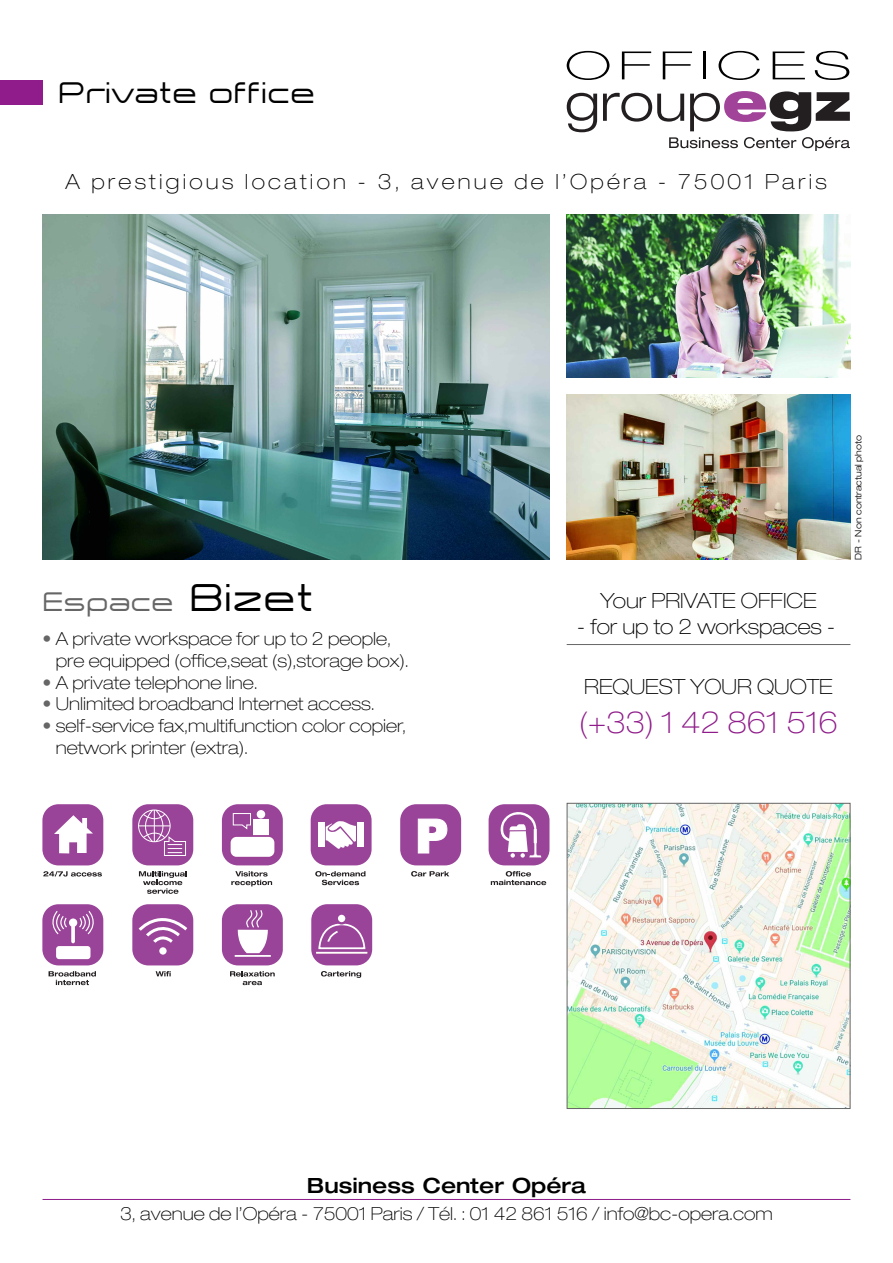
<style>
.page{position:relative;width:893px;height:1263px;background:#fff}
.page>*{position:absolute;margin:0;border:0;box-sizing:border-box;transform-origin:0 0}
.t1{font:100 expanded 39px "Helvetica Neue";letter-spacing:.13em;color:#000;scale:1.45 1}
.t2{font:100 expanded 30px "Helvetica Neue";color:#8f1c8a}
.t3{font:30px "aspace";color:#000}
.t4{font:27px "aspace";color:#666}
.t5{font:100 expanded 21px "Helvetica Neue";color:#000}
.t6{font:100 expanded 21px "Helvetica Neue";letter-spacing:.155em;color:#000}
.t7{font:500 expanded 21px "Helvetica Neue";color:#000}
.t8{font:100 expanded 18px/21.6px "Helvetica Neue";color:#000}
.t9{font:300 expanded 9px "Helvetica Neue";color:#000}
.s1{font-size:39px;color:#000}
.s2{color:#666}
</style>
<div class="page">
<img style="left:43px;top:214px;width:507px;height:345px">
<img style="left:567px;top:214px;width:283px;height:163px">
<img style="left:567px;top:394px;width:283px;height:165px">
<img style="left:569px;top:805px;width:279px;height:302px">
<div style="left:567px;top:803px;width:283px;height:306px;border:1px solid #666"></div>
<hr style="left:43px;top:1199px;width:807px;height:1px;background:#8f1c8a">
<div style="left:42px;top:804px;width:61px;height:61px;background:#9a4499;border-radius:16px"></div>
<svg style="left:54px;top:815px;width:39px;height:38px"></svg>
<svg style="left:43px;top:871px;width:59px;height:5px"></svg>
<div style="left:311px;top:904px;width:61px;height:61px;background:#9a4499;border-radius:16px"></div>
<svg style="left:321px;top:971px;width:40px;height:7px"></svg>
<hr style="left:316px;top:952px;width:51px;height:2px;background:#fff">
<svg style="left:318px;top:923px;width:48px;height:27px"></svg>
<div style="left:337px;top:913px;width:9px;height:10px;background:#fff;border-radius:50%"></div>
<div style="left:336px;top:912px;width:12px;height:12px;border:2px solid #9a4499;border-radius:50%"></div>
<div style="left:42px;top:904px;width:61px;height:61px;background:#9a4499;border-radius:16px"></div>
<svg style="left:49px;top:971px;width:47px;height:14px"></svg>
<div style="left:56px;top:946px;width:34px;height:13px;background:#fff;border-radius:3px"></div>
<svg style="left:71px;top:925px;width:4px;height:18px"></svg>
<div style="left:69px;top:918px;width:8px;height:9px;background:#fff;border-radius:50%"></div>
<svg style="left:52px;top:911px;width:15px;height:24px"></svg>
<svg style="left:79px;top:911px;width:15px;height:24px"></svg>
<div style="left:222px;top:904px;width:61px;height:61px;background:#9a4499;border-radius:16px"></div>
<svg style="left:230px;top:971px;width:45px;height:14px"></svg>
<svg style="left:237px;top:910px;width:31px;height:43px"></svg>
<hr style="left:235px;top:955px;width:36px;height:2px;background:#fff">
<div style="left:132px;top:904px;width:61px;height:61px;background:#9a4499;border-radius:16px"></div>
<svg style="left:156px;top:971px;width:15px;height:5px"></svg>
<div style="left:159px;top:947px;width:8px;height:7px;background:#fff;border-radius:50%"></div>
<svg style="left:137px;top:907px;width:54px;height:36px"></svg>
<div style="left:311px;top:804px;width:61px;height:61px;background:#9a4499;border-radius:16px"></div>
<svg style="left:315px;top:871px;width:50px;height:14px"></svg>
<div style="left:318px;top:823px;width:6px;height:24px;background:#fff"></div>
<div style="left:357px;top:823px;width:6px;height:24px;background:#fff"></div>
<svg style="left:326px;top:821px;width:30px;height:28px"></svg>
<div style="left:132px;top:804px;width:61px;height:61px;background:#9a4499;border-radius:16px"></div>
<svg style="left:139px;top:871px;width:48px;height:23px"></svg>
<svg style="left:138px;top:809px;width:48px;height:47px"></svg>
<div style="left:400px;top:804px;width:61px;height:61px;background:#9a4499;border-radius:16px"></div>
<svg style="left:411px;top:871px;width:38px;height:5px"></svg>
<svg style="left:418px;top:818px;width:29px;height:35px"></svg>
<div style="left:489px;top:804px;width:60px;height:61px;background:#9a4499;border-radius:16px"></div>
<svg style="left:491px;top:871px;width:55px;height:14px"></svg>
<div style="left:222px;top:804px;width:61px;height:61px;background:#9a4499;border-radius:16px"></div>
<svg style="left:231px;top:871px;width:41px;height:15px"></svg>
<div style="left:254px;top:820px;width:15px;height:17px;background:#fff"></div>
<div style="left:230px;top:836px;width:45px;height:22px;background:#fff;border-radius:7px"></div>
<div style="left:229px;top:835px;width:47px;height:23px;border:2px solid #9a4195;border-radius:7px"></div>
<div style="left:257px;top:810px;width:8px;height:8px;background:#fff;border-radius:50%"></div>
<svg style="left:232px;top:813px;width:19px;height:17px"></svg>
<svg style="left:500px;top:812px;width:41px;height:46px"></svg>
<hr style="left:567px;top:644px;width:283px;height:1px;background:#666">
<svg style="left:567px;top:93px;width:30px;height:39px"></svg>
<svg style="left:603px;top:93px;width:81px;height:29px"></svg>
<svg style="left:690px;top:91px;width:160px;height:40px"></svg>
<svg style="left:669px;top:137px;width:69px;height:11px"></svg>
<svg style="left:744px;top:137px;width:52px;height:11px"></svg>
<svg style="left:802px;top:137px;width:48px;height:14px"></svg>
<div style="left:0;top:80px;width:43px;height:24px;background:#8f1c8a"></div>
<h2 class="t3" style="left:58px;top:75px;width:259px">Private office</h2>
<h1 class="t1" style="left:565px;top:52px;width:199px">OFFICES</h1>
<p class="t6" style="left:65px;top:174px;width:763px">A prestigious location - 3, avenue de l’Opéra - 75001 Paris</p>
<h3 class="t4" style="left:43px;top:586px;width:273px">Espace <span class="s1">Bizet</span></h3>
<p class="t8" style="left:56px;top:630px;width:355px;text-indent:-13px"><span class="s2">•</span> A private workspace for up to 2 people, pre equipped (office,seat (s),storage box).</p>
<p class="t8" style="left:43px;top:673px;width:217px"><span class="s2">•</span> A private telephone line.</p>
<p class="t8" style="left:43px;top:695px;width:334px"><span class="s2">•</span> Unlimited broadband Internet access.</p>
<p class="t8" style="left:56px;top:716px;width:352px;text-indent:-13px"><span class="s2">•</span> self-service fax,multifunction color copier, network printer (extra).</p>
<p class="t5" style="left:600px;top:593px;width:218px">Your PRIVATE OFFICE</p>
<p class="t5" style="left:577px;top:619px;width:260px">- for up to 2 workspaces -</p>
<p class="t5" style="left:584px;top:679px;width:250px">REQUEST YOUR QUOTE</p>
<h2 class="t2" style="left:579px;top:712px;width:260px">(+33) 1 42 861 516</h2>
<p class="t9" style="left:855px;top:560px;width:127px;rotate:-90deg">DR - Non contractual photo</p>
<p class="t7" style="left:307px;top:1178px;width:281px">Business Center Opéra</p>
<p class="t8" style="left:120px;top:1204px;width:654px">3, avenue de l’Opéra - 75001 Paris / Tél. : 01 42 861 516 / info@bc-opera.com</p>
</div>
